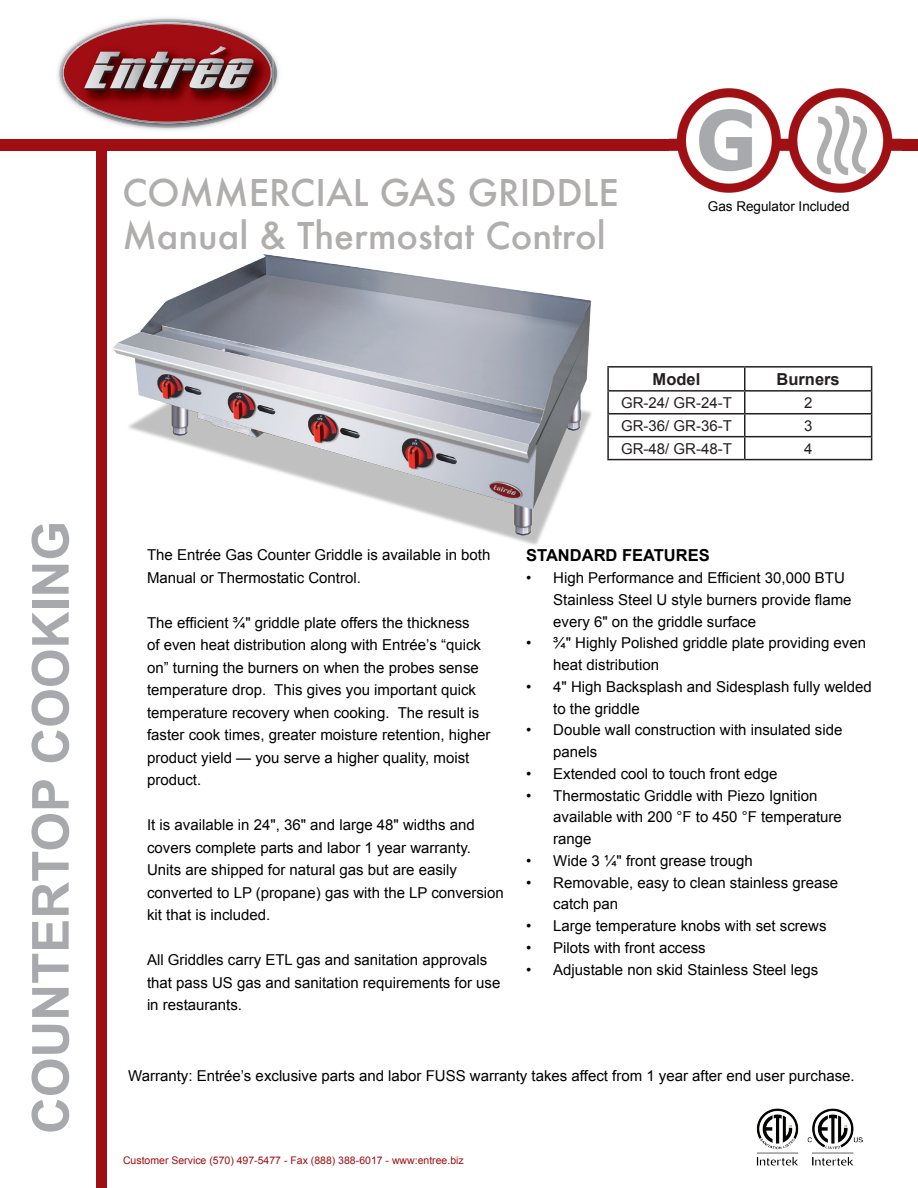
<style>
.page{position:relative;width:918px;height:1188px;background:#fff}
.page>*{position:absolute;margin:0;border:0;box-sizing:border-box;transform-origin:0 0}
.t1{font:700 51px "Arial";color:#a8a9ad}
.t2{font:500 36px/43.2px "Futura";color:#b0aead}
.t3{font:700 16.5px "Arial";color:#000}
.t4{font:700 16.5px "Arial";color:#231f20}
.t5{font:15px/22.5px "Arial";color:#000}
.t6{font:15px "Arial";color:#231f20}
.t7{font:13.5px "Arial";color:#000}
.t8{font:10.5px "Arial";color:#a00d12}
</style>
<div class="page">
<img style="left:57px;top:17px;width:222px;height:113px">
<img style="left:59px;top:19px;width:218px;height:109px">
<img style="left:63px;top:22px;width:190px;height:101px">
<div style="left:64px;top:24px;width:207px;height:98px;background:#a00d12;border-radius:50%"></div>
<img style="left:244px;top:57px;width:29px;height:52px">
<img style="left:271px;top:46px;width:1px;height:61px">
<svg style="left:78px;top:107px;width:19px;height:2px"></svg>
<img style="left:78px;top:46px;width:193px;height:61px">
<svg style="left:78px;top:45px;width:177px;height:45px"></svg>
<img style="left:210px;top:46px;width:16px;height:9px">
<img style="left:84px;top:52px;width:36px;height:36px">
<img style="left:110px;top:58px;width:33px;height:30px">
<img style="left:143px;top:52px;width:26px;height:36px">
<img style="left:160px;top:58px;width:29px;height:30px">
<img style="left:189px;top:58px;width:30px;height:30px">
<img style="left:219px;top:58px;width:35px;height:30px">
<div style="left:0;top:139px;width:918px;height:12px;background:#a00d12"></div>
<div style="left:96px;top:141px;width:10px;height:1047px;background:#a00d12"></div>
<img style="left:670px;top:89px;width:232px;height:104px">
<img style="left:756px;top:1108px;width:43px;height:58px">
<img style="left:808px;top:1108px;width:55px;height:58px">
<hr style="left:607px;top:366px;width:138px;height:2px;background:#231f20">
<hr style="left:745px;top:366px;width:127px;height:2px;background:#231f20">
<svg style="left:610px;top:368px;width:262px;height:91px"></svg>
<hr style="left:607px;top:459px;width:138px;height:1px;background:#231f20">
<hr style="left:745px;top:459px;width:127px;height:1px;background:#231f20">
<img style="left:106px;top:249px;width:504px;height:305px">
<h1 class="t1" style="left:17px;top:1134px;width:615px;rotate:-90deg">COUNTERTOP COOKING</h1>
<p class="t2" style="left:122px;top:171px;width:498px">COMMERCIAL GAS GRIDDLE<br>Manual &amp; Thermostat Control</p>
<p class="t7" style="left:708px;top:198px;width:143px">Gas Regulator Included</p>
<p class="t4" style="left:653px;top:368px;width:49px">Model</p>
<p class="t4" style="left:777px;top:368px;width:65px">Burners</p>
<p class="t6" style="left:621px;top:393px;width:112px">GR-24/ GR-24-T</p>
<p class="t6" style="left:804px;top:393px;width:10px">2</p>
<p class="t6" style="left:621px;top:416px;width:112px">GR-36/ GR-36-T</p>
<p class="t6" style="left:804px;top:416px;width:10px">3</p>
<p class="t6" style="left:621px;top:439px;width:112px">GR-48/ GR-48-T</p>
<p class="t6" style="left:804px;top:439px;width:10px">4</p>
<p class="t5" style="left:147px;top:544px;width:345px">The Entrée Gas Counter Griddle is available in both<br>Manual or Thermostatic Control.</p>
<p class="t5" style="left:147px;top:612px;width:345px">The efficient ¾" griddle plate offers the thickness<br>of even heat distribution along with Entrée’s “quick on” turning the burners on when the probes sense temperature drop. This gives you important quick temperature recovery when cooking. The result is faster cook times, greater moisture retention, higher product yield — you serve a higher quality, moist product.</p>
<p class="t5" style="left:147px;top:814px;width:358px">It is available in 24", 36" and large 48" widths and covers complete parts and labor 1 year warranty.<br>Units are shipped for natural gas but are easily converted to LP (propane) gas with the LP conversion kit that is included.</p>
<p class="t5" style="left:147px;top:949px;width:355px">All Griddles carry ETL gas and sanitation approvals that pass US gas and sanitation requirements for use in restaurants.</p>
<p class="t3" style="left:526px;top:545px;width:185px">STANDARD FEATURES</p>
<p class="t5" style="left:553px;top:567px;width:300px;line-height:21.8px;text-indent:-27px">• High Performance and Efficient 30,000 BTU<br>Stainless Steel U style burners provide flame every 6" on the griddle surface</p>
<p class="t5" style="left:553px;top:632px;width:314px;line-height:21.8px;text-indent:-27px">• ¾" Highly Polished griddle plate providing even heat distribution</p>
<p class="t5" style="left:553px;top:676px;width:320px;line-height:21.8px;text-indent:-27px">• 4" High Backsplash and Sidesplash fully welded to the griddle</p>
<p class="t5" style="left:553px;top:719px;width:291px;line-height:21.8px;text-indent:-27px">• Double wall construction with insulated side panels</p>
<p class="t5" style="left:526px;top:763px;width:253px">• Extended cool to touch front edge</p>
<p class="t5" style="left:553px;top:785px;width:290px;line-height:21.8px;text-indent:-27px">• Thermostatic Griddle with Piezo Ignition available with 200 °F to 450 °F temperature range</p>
<p class="t5" style="left:526px;top:850px;width:228px">• Wide 3 ¼" front grease trough</p>
<p class="t5" style="left:553px;top:872px;width:287px;line-height:21.8px;text-indent:-27px">• Removable, easy to clean stainless grease catch pan</p>
<p class="t5" style="left:526px;top:915px;width:302px">• Large temperature knobs with set screws</p>
<p class="t5" style="left:526px;top:937px;width:181px">• Pilots with front access</p>
<p class="t5" style="left:526px;top:958px;width:294px">• Adjustable non skid Stainless Steel legs</p>
<p class="t5" style="left:128px;top:1065px;width:728px">Warranty: Entrée’s exclusive parts and labor FUSS warranty takes affect from 1 year after end user purchase.</p>
<p class="t8" style="left:123px;top:1154px;width:342px">Customer Service (570) 497-5477 - Fax (888) 388-6017 - www:entree.biz</p>
</div>
